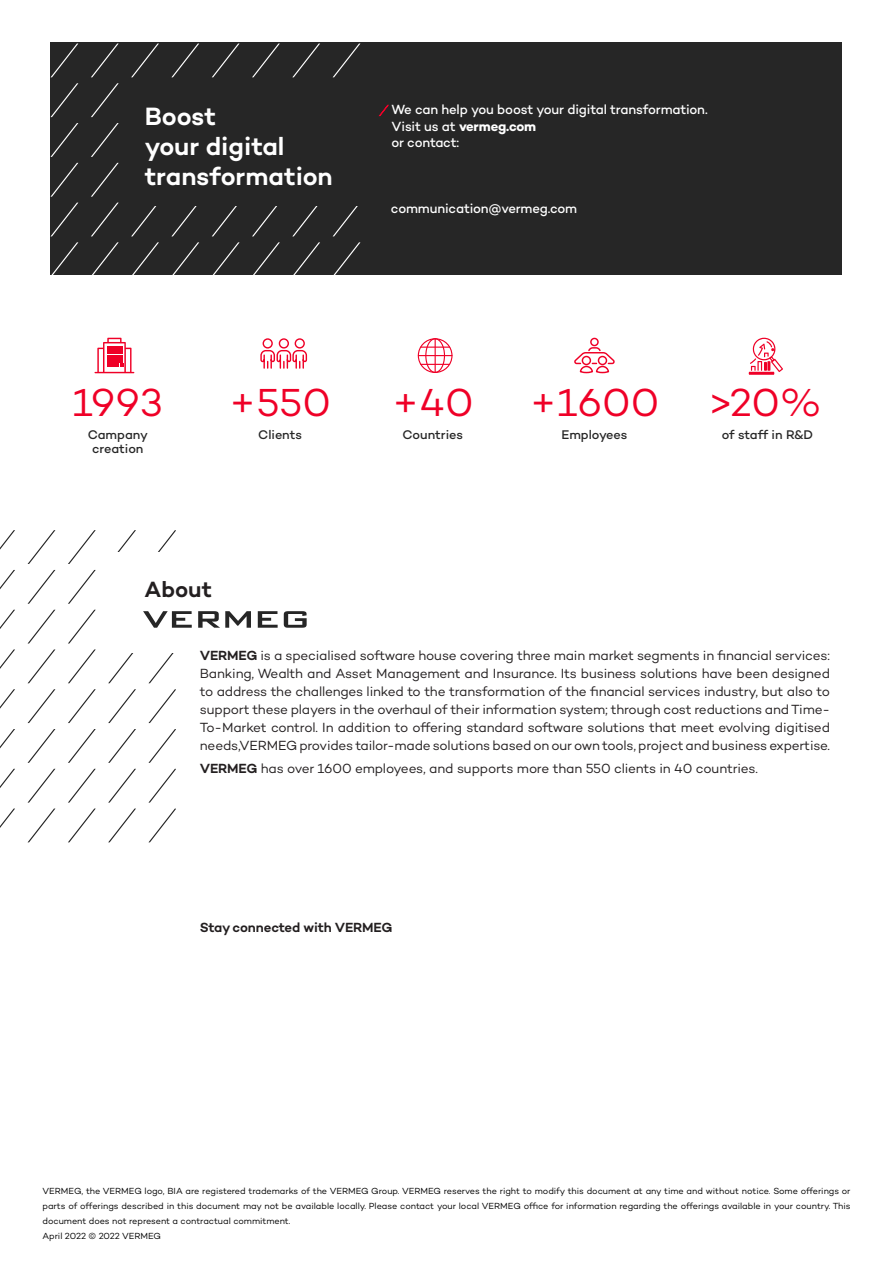
<style>
.page{position:relative;width:893px;height:1263px;background:#fff}
.page>*{position:absolute;margin:0;border:0;box-sizing:border-box;transform-origin:0 0}
.t1{font:39.75px "Campton";color:#ef0027}
.t2{font:600 25.5px "Campton";color:#fff}
.t3{font:600 22.5px "Campton";color:#231f20}
.t4{font:13.5px/18px "Campton";letter-spacing:-.015em;color:#231f20;text-align:justify}
.t5{font:500 13.5px "Campton";letter-spacing:-.01em;color:#fff}
.t6{font:600 13.5px "Campton";letter-spacing:-.01em;color:#231f20}
.t7{font:700 13.5px "Campton";letter-spacing:-.02em;color:#fff}
.t8{font:500 12.75px "Campton";letter-spacing:-.005em;color:#262626}
.t9{font:9px/15px "Campton";letter-spacing:-.005em;color:#000;text-align:justify}
.s1{font-weight:500}
.s2{font-weight:600}
</style>
<div class="page">
<svg style="left:158px;top:530px;width:18px;height:22px"></svg>
<svg style="left:117px;top:530px;width:19px;height:22px"></svg>
<svg style="left:68px;top:530px;width:28px;height:34px"></svg>
<svg style="left:28px;top:530px;width:27px;height:34px"></svg>
<svg style="left:0;top:530px;width:15px;height:20px"></svg>
<svg style="left:68px;top:570px;width:28px;height:34px"></svg>
<svg style="left:28px;top:570px;width:27px;height:34px"></svg>
<svg style="left:0;top:570px;width:15px;height:19px"></svg>
<svg style="left:68px;top:610px;width:28px;height:33px"></svg>
<svg style="left:28px;top:610px;width:27px;height:33px"></svg>
<svg style="left:0;top:610px;width:15px;height:19px"></svg>
<svg style="left:148px;top:653px;width:26px;height:30px"></svg>
<svg style="left:108px;top:653px;width:26px;height:30px"></svg>
<svg style="left:68px;top:649px;width:28px;height:34px"></svg>
<svg style="left:28px;top:649px;width:27px;height:34px"></svg>
<svg style="left:0;top:649px;width:15px;height:20px"></svg>
<svg style="left:148px;top:689px;width:28px;height:34px"></svg>
<svg style="left:108px;top:689px;width:28px;height:34px"></svg>
<svg style="left:68px;top:689px;width:28px;height:34px"></svg>
<svg style="left:28px;top:689px;width:27px;height:34px"></svg>
<svg style="left:0;top:689px;width:15px;height:20px"></svg>
<svg style="left:148px;top:729px;width:28px;height:34px"></svg>
<svg style="left:108px;top:729px;width:28px;height:34px"></svg>
<svg style="left:68px;top:729px;width:28px;height:34px"></svg>
<svg style="left:28px;top:729px;width:27px;height:34px"></svg>
<svg style="left:0;top:729px;width:15px;height:19px"></svg>
<svg style="left:0;top:769px;width:15px;height:19px"></svg>
<svg style="left:148px;top:769px;width:28px;height:73px"></svg>
<svg style="left:108px;top:769px;width:28px;height:73px"></svg>
<svg style="left:68px;top:769px;width:28px;height:73px"></svg>
<svg style="left:28px;top:769px;width:27px;height:73px"></svg>
<svg style="left:0;top:808px;width:15px;height:20px"></svg>
<div style="left:51px;top:42px;width:791px;height:233px;background:#262626"></div>
<svg style="left:171px;top:44px;width:28px;height:33px"></svg>
<svg style="left:131px;top:44px;width:28px;height:33px"></svg>
<svg style="left:91px;top:44px;width:28px;height:33px"></svg>
<svg style="left:51px;top:44px;width:27px;height:33px"></svg>
<svg style="left:91px;top:83px;width:28px;height:34px"></svg>
<svg style="left:51px;top:83px;width:27px;height:34px"></svg>
<svg style="left:91px;top:123px;width:28px;height:34px"></svg>
<svg style="left:51px;top:123px;width:27px;height:34px"></svg>
<svg style="left:91px;top:163px;width:28px;height:34px"></svg>
<svg style="left:51px;top:163px;width:27px;height:34px"></svg>
<svg style="left:172px;top:206px;width:25px;height:30px"></svg>
<svg style="left:131px;top:206px;width:26px;height:30px"></svg>
<svg style="left:91px;top:203px;width:28px;height:33px"></svg>
<svg style="left:51px;top:203px;width:27px;height:33px"></svg>
<svg style="left:252px;top:44px;width:28px;height:33px"></svg>
<svg style="left:212px;top:44px;width:27px;height:33px"></svg>
<svg style="left:333px;top:206px;width:25px;height:30px"></svg>
<svg style="left:292px;top:206px;width:26px;height:30px"></svg>
<svg style="left:252px;top:206px;width:25px;height:30px"></svg>
<svg style="left:212px;top:206px;width:25px;height:30px"></svg>
<svg style="left:172px;top:242px;width:27px;height:33px"></svg>
<svg style="left:132px;top:242px;width:27px;height:33px"></svg>
<svg style="left:92px;top:242px;width:27px;height:33px"></svg>
<svg style="left:51px;top:242px;width:27px;height:33px"></svg>
<svg style="left:333px;top:242px;width:27px;height:33px"></svg>
<svg style="left:293px;top:242px;width:27px;height:33px"></svg>
<svg style="left:253px;top:242px;width:27px;height:33px"></svg>
<svg style="left:212px;top:242px;width:28px;height:33px"></svg>
<svg style="left:143px;top:611px;width:49px;height:17px"></svg>
<svg style="left:198px;top:611px;width:53px;height:17px"></svg>
<svg style="left:258px;top:611px;width:20px;height:17px"></svg>
<svg style="left:284px;top:611px;width:23px;height:17px"></svg>
<svg style="left:292px;top:43px;width:97px;height:74px"></svg>
<svg style="left:574px;top:337px;width:41px;height:37px"></svg>
<svg style="left:749px;top:338px;width:34px;height:37px"></svg>
<svg style="left:95px;top:338px;width:39px;height:35px"></svg>
<svg style="left:260px;top:338px;width:48px;height:31px"></svg>
<hr style="left:435px;top:339px;width:1px;height:33px;background:#ef0027">
<div style="left:418px;top:338px;width:34px;height:35px;border:1px solid #ef0027;border-radius:50%"></div>
<div style="left:425px;top:338px;width:20px;height:35px;border:1px solid #ef0027;border-radius:50%"></div>
<hr style="left:418px;top:355px;width:34px;height:1px;background:#ef0027">
<svg style="left:421px;top:347px;width:29px;height:1px"></svg>
<svg style="left:421px;top:364px;width:29px;height:1px"></svg>
<p class="t2" style="left:145px;top:100px;width:73px">Boost</p>
<p class="t2" style="left:145px;top:130px;width:141px">your digital</p>
<p class="t2" style="left:145px;top:160px;width:190px">transformation</p>
<p class="t5" style="left:392px;top:101px;width:318px">We can help you boost your digital transformation.</p>
<p class="t7" style="left:392px;top:117px;width:146px"><span class="s1">Visit us at</span> vermeg.com</p>
<p class="t5" style="left:392px;top:134px;width:69px">or contact:</p>
<p class="t5" style="left:391px;top:199px;width:188px">communication@vermeg.com</p>
<p class="t1" style="left:73px;top:378px;width:92px">1993</p>
<p class="t1" style="left:229px;top:378px;width:104px">+550</p>
<p class="t1" style="left:392px;top:378px;width:83px">+40</p>
<p class="t1" style="left:530px;top:378px;width:131px">+1600</p>
<p class="t1" style="left:709px;top:378px;width:115px">&gt;20%</p>
<p class="t8" style="left:88px;top:427px;width:62px">Campany</p>
<p class="t8" style="left:403px;top:427px;width:62px">Countries</p>
<p class="t8" style="left:561px;top:427px;width:68px">Employees</p>
<p class="t8" style="left:722px;top:427px;width:93px">of staff in R&amp;D</p>
<p class="t8" style="left:92px;top:441px;width:53px">creation</p>
<p class="t8" style="left:258px;top:427px;width:45px">Clients</p>
<p class="t3" style="left:145px;top:575px;width:69px">About</p>
<p class="t4" style="left:200px;top:646px;width:632px"><span class="s2">VERMEG</span> is a specialised software house covering three main market segments in financial services:<br>Banking, Wealth and Asset Management and Insurance. Its business solutions have been designed to address the challenges linked to the transformation of the financial services industry, but also to support these players in the overhaul of their information system; through cost reductions and Time-To-Market control. In addition to offering standard software solutions that meet evolving digitised needs,VERMEG provides tailor-made solutions based on our own tools, project and business expertise.</p>
<p class="t4" style="left:200px;top:759px;width:559px"><span class="s2">VERMEG</span> has over 1600 employees, and supports more than 550 clients in 40 countries.</p>
<p class="t6" style="left:200px;top:919px;width:194px">Stay connected with VERMEG</p>
<p class="t9" style="left:43px;top:1183px;width:809px">VERMEG, the VERMEG logo, BIA are registered trademarks of the VERMEG Group. VERMEG reserves the right to modify this document at any time and without notice. Some offerings or parts of offerings described in this document may not be available locally. Please contact your local VERMEG office for information regarding the offerings available in your country. This document does not represent a contractual commitment.</p>
<p class="t9" style="left:43px;top:1228px;width:120px">April 2022 © 2022 VERMEG</p>
</div>
